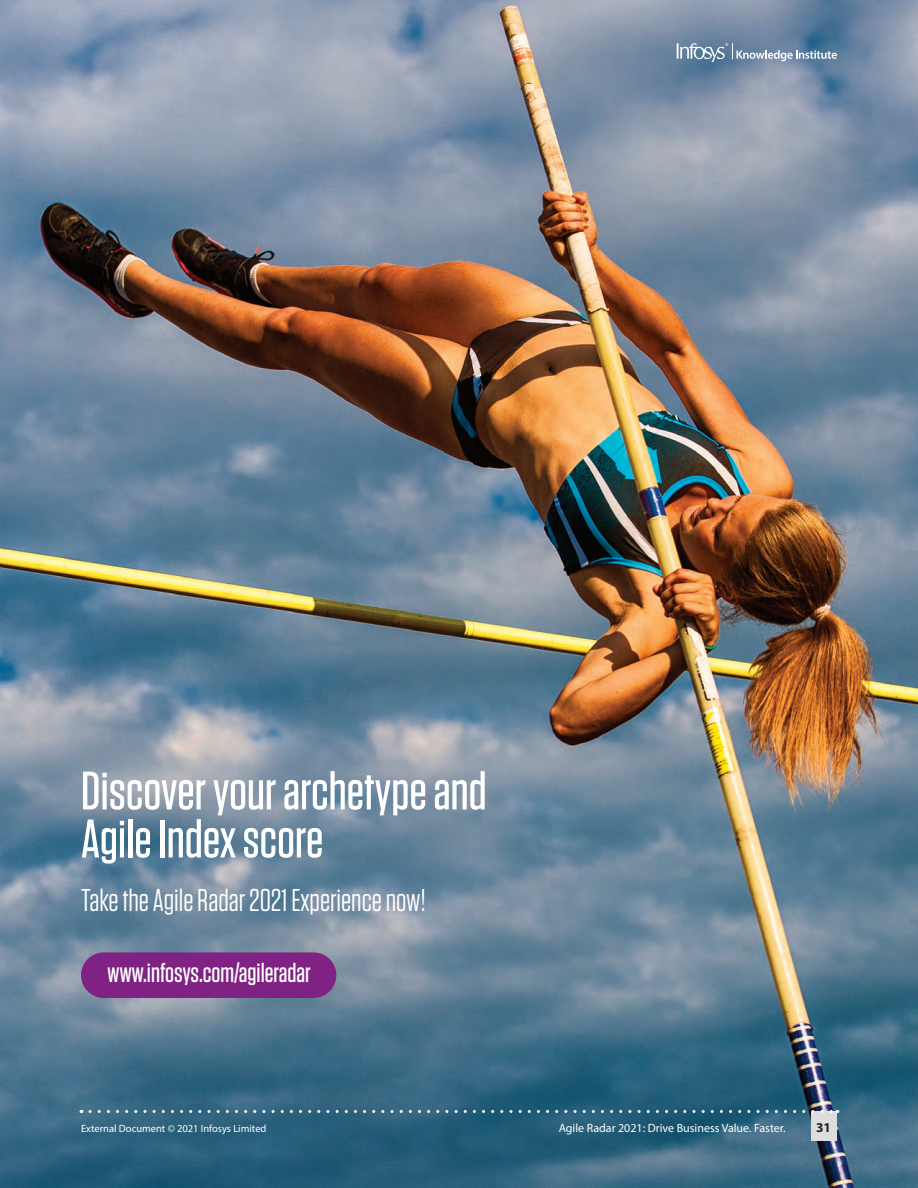
<style>
.page{position:relative;width:918px;height:1188px;background:#fff}
.page>*{position:absolute;margin:0;border:0;box-sizing:border-box;transform-origin:0 0}
.t1{font:500 54px/48px "Tungsten";color:#fff}
.t2{font:31.5px "Tungsten";color:#fff}
.t3{font:500 27px "Tungsten";color:#fff}
.t4{font:700 13.5px "Myriad Pro";color:#231f20}
.t5{font:12px "Myriad Pro";color:#fff}
.t6{font:10.5px "Myriad Pro";color:#fff}
</style>
<div class="page">
<img style="left:0;top:0;width:918px;height:1188px">
<svg style="left:677px;top:43px;width:160px;height:19px;background:#7e97b0"></svg>
<div style="left:81px;top:952px;width:255px;height:46px;background:#7f2283;border-radius:23px"></div>
<div style="left:811px;top:1111px;width:26px;height:29px;background:#dcdedb"></div>
<svg style="left:90px;top:1110px;width:748px;height:3px;background:#62899d"></svg>
<h1 class="t1" style="left:81px;top:767px;width:407px">Discover your archetype and<br>Agile Index score</h1>
<h2 class="t2" style="left:81px;top:884px;width:346px">Take the Agile Radar 2021 Experience now!</h2>
<h3 class="t3" style="left:107px;top:958px;width:205px">www.infosys.com/agileradar</h3>
<p class="t6" style="left:81px;top:1122px;width:187px">External Document © 2021 Infosys Limited</p>
<p class="t5" style="left:559px;top:1120px;width:228px">Agile Radar 2021: Drive Business Value. Faster.</p>
<p class="t4" style="left:816px;top:1119px;width:16px">31</p>
</div>
